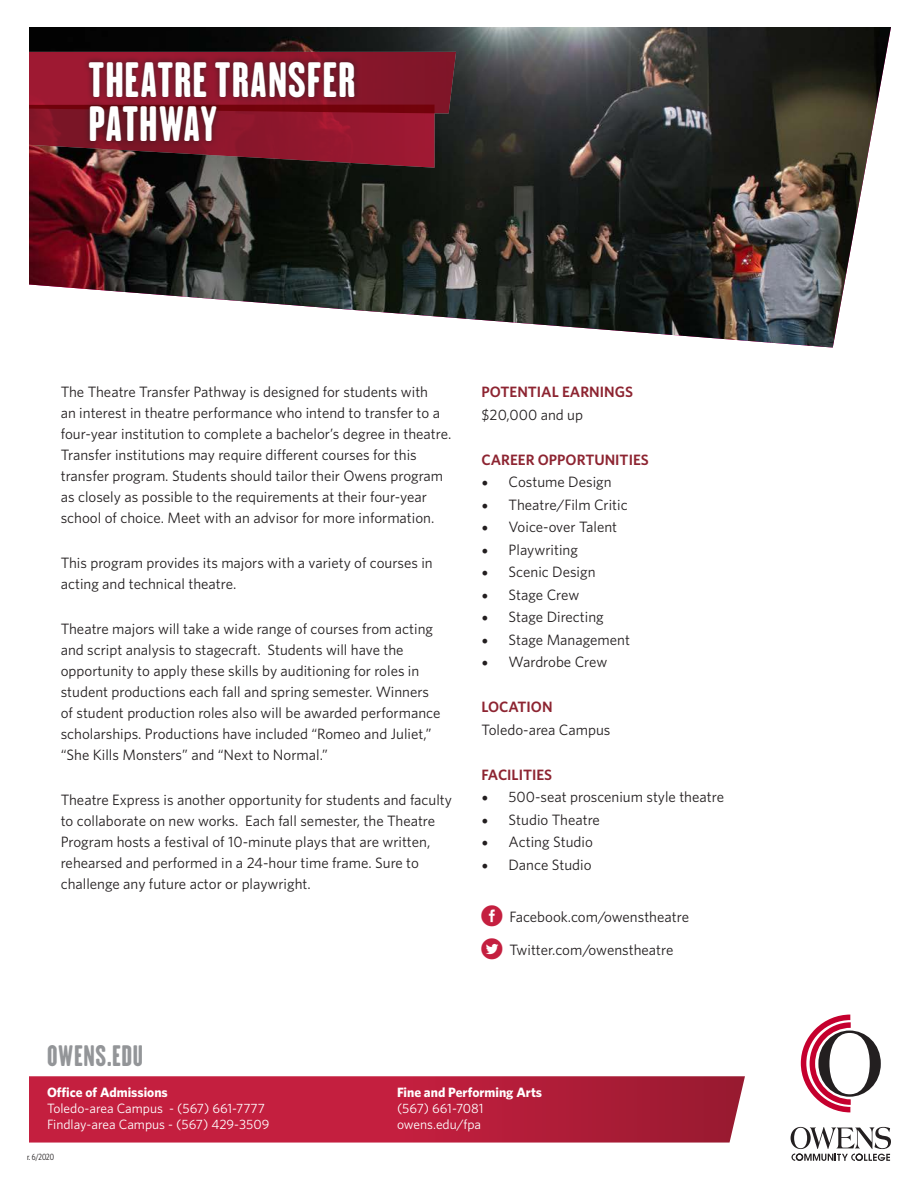
<style>
.page{position:relative;width:918px;height:1188px;background:#fff}
.page>*{position:absolute;margin:0;border:0;box-sizing:border-box;transform-origin:0 0}
.t1{font:45.3px/44px "H.H.Samuel";letter-spacing:.02em;color:#fff}
.t2{font:27px "H.H.Samuel";letter-spacing:.02em;color:#939598}
.t3{font:15px/21px "Whitney";color:#231f20}
.t4{font:600 15px "Whitney";color:#8d2431}
.t5{font:13.5px/16.2px "Whitney";color:#fff}
.t6{font:700 13.5px/16.2px "Whitney";color:#fff}
.t7{font:9px "Whitney Condensed";color:#231f20}
.s1{font-family:"Minion Pro";font-size:18px}
.s2{font-weight:400}
</style>
<div class="page">
<img style="left:29px;top:27px;width:862px;height:321px">
<svg style="left:801px;top:1015px;width:80px;height:97px"></svg>
<svg style="left:791px;top:1127px;width:100px;height:34px"></svg>
<svg style="left:29px;top:52px;width:427px;height:116px;background:#771a29"></svg>
<div style="left:82px;top:55px;width:279px;height:92px;background:#231f20;opacity:.75"></div>
<svg style="left:29px;top:1076px;width:716px;height:67px;background:#bb223f"></svg>
<p class="t1" style="left:88px;top:57px;width:269px">THEATRE TRANSFER<br>PATHWAY</p>
<p class="t3" style="left:61px;top:381px;width:392px">The Theatre Transfer Pathway is designed for students with<br>an interest in theatre performance who intend to transfer to a four-year institution to complete a bachelor’s degree in theatre.<br>Transfer institutions may require different courses for this transfer program. Students should tailor their Owens program as closely as possible to the requirements at their four-year school of choice. Meet with an advisor for more information.</p>
<p class="t3" style="left:61px;top:552px;width:374px">This program provides its majors with a variety of courses in acting and technical theatre.</p>
<p class="t3" style="left:61px;top:618px;width:381px">Theatre majors will take a wide range of courses from acting and script analysis to stagecraft. Students will have the opportunity to apply these skills by auditioning for roles in student productions each fall and spring semester. Winners of student production roles also will be awarded performance scholarships. Productions have included “Romeo and Juliet,” “She Kills Monsters” and “Next to Normal.”</p>
<p class="t3" style="left:61px;top:789px;width:393px">Theatre Express is another opportunity for students and faculty to collaborate on new works. Each fall semester, the Theatre Program hosts a festival of 10-minute plays that are written, rehearsed and performed in a 24-hour time frame. Sure to challenge any future actor or playwright.</p>
<p class="t4" style="left:482px;top:382px;width:153px">POTENTIAL EARNINGS</p>
<p class="t3" style="left:482px;top:404px;width:103px">$20,000 and up</p>
<p class="t4" style="left:482px;top:449px;width:169px">CAREER OPPORTUNITIES</p>
<p class="t3" style="left:482px;top:471px;width:132px"><span class="s1">•</span> Costume Design</p>
<p class="t3" style="left:482px;top:494px;width:148px"><span class="s1">•</span> Theatre/Film Critic</p>
<p class="t3" style="left:482px;top:516px;width:137px"><span class="s1">•</span> Voice-over Talent</p>
<p class="t3" style="left:482px;top:539px;width:98px"><span class="s1">•</span> Playwriting</p>
<p class="t3" style="left:482px;top:561px;width:115px"><span class="s1">•</span> Scenic Design</p>
<p class="t3" style="left:482px;top:584px;width:99px"><span class="s1">•</span> Stage Crew</p>
<p class="t3" style="left:482px;top:606px;width:124px"><span class="s1">•</span> Stage Directing</p>
<p class="t3" style="left:482px;top:629px;width:150px"><span class="s1">•</span> Stage Management</p>
<p class="t3" style="left:482px;top:651px;width:127px"><span class="s1">•</span> Wardrobe Crew</p>
<p class="t4" style="left:482px;top:697px;width:73px">LOCATION</p>
<p class="t3" style="left:482px;top:719px;width:130px">Toledo-area Campus</p>
<p class="t4" style="left:482px;top:764px;width:72px">FACILITIES</p>
<p class="t3" style="left:482px;top:786px;width:244px"><span class="s1">•</span> 500-seat proscenium style theatre</p>
<p class="t3" style="left:482px;top:809px;width:120px"><span class="s1">•</span> Studio Theatre</p>
<p class="t3" style="left:482px;top:831px;width:113px"><span class="s1">•</span> Acting Studio</p>
<p class="t3" style="left:482px;top:854px;width:111px"><span class="s1">•</span> Dance Studio</p>
<p class="t3" style="left:509px;top:906px;width:181px">Facebook.com/owenstheatre</p>
<p class="t3" style="left:509px;top:939px;width:166px">Twitter.com/owenstheatre</p>
<p class="t2" style="left:47px;top:1039px;width:97px">OWENS.EDU</p>
<p class="t6" style="left:47px;top:1084px;width:122px">Office of Admissions</p>
<p class="t5" style="left:47px;top:1100px;width:224px">Toledo-area Campus - (567) 661-7777<br>Findlay-area Campus - (567) 429-3509</p>
<p class="t7" style="left:27px;top:1151px;width:29px">r. 6/2020</p>
<p class="t6" style="left:397px;top:1084px;width:147px">Fine and Performing Arts <span class="s2">(567) 661-7081</span></p>
<p class="t5" style="left:397px;top:1116px;width:86px">owens.edu/fpa</p>
</div>
